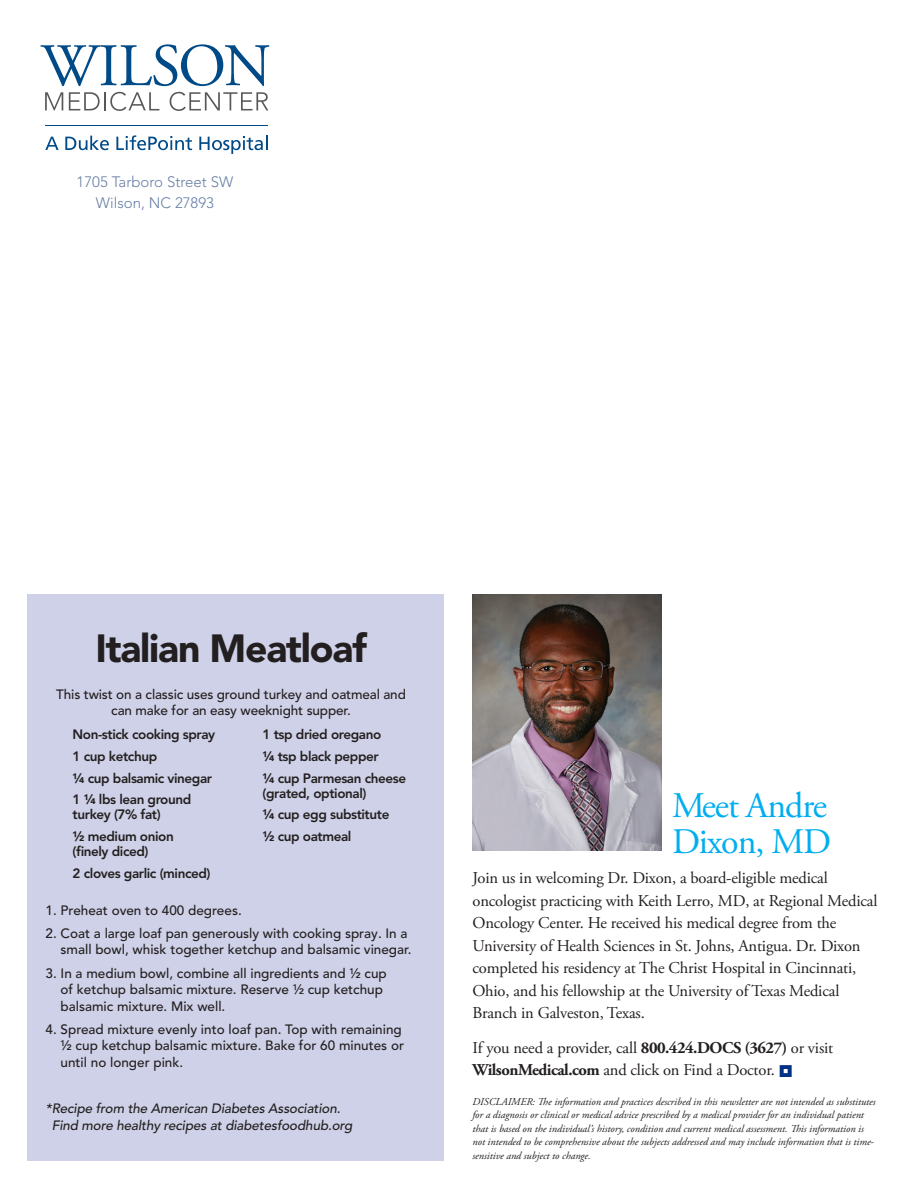
<style>
.page{position:relative;width:918px;height:1188px;background:#fff}
.page>*{position:absolute;margin:0;border:0;box-sizing:border-box;transform-origin:0 0}
.Receipe_Name{font:900 39px "Avenir LT Pro";letter-spacing:-.03em;color:#231f20}
.Body_Copy{font:36px/36px "Adobe Garamond Pro";letter-spacing:-.03em;color:#00aeef}
.Body_Copy-2{font:16.5px/22.5px "Adobe Garamond Pro";letter-spacing:-.01em;color:#231f20}
.Body_Copy-3{font:300 15px/21px "Avenir LT Pro";color:#677ea6;text-align:center}
.Body_Copy-4{font:500 13.5px/16.5px "Avenir LT Pro";color:#231f20}
.Body_Copy-5{font:800 13.5px/15px "Avenir LT Pro";letter-spacing:-.03em;color:#231f20}
.Body_Copy-6{font:italic 500 13.5px/16.5px "Avenir LT Pro";letter-spacing:-.01em;color:#231f20}
.Body_Copy-7{font:italic 10.5px/13.5px "Adobe Garamond Pro";color:#231f20}
.s1{font-weight:700}
</style>
<div class="page">
<div style="left:27px;top:594px;width:417px;height:567px;background:#ced1e7"></div>
<svg style="left:40px;top:44px;width:229px;height:42px"></svg>
<svg style="left:45px;top:92px;width:18px;height:18px"></svg>
<svg style="left:69px;top:92px;width:90px;height:19px"></svg>
<svg style="left:170px;top:92px;width:98px;height:19px"></svg>
<hr style="left:45px;top:125px;width:223px;height:1px;background:#004a87">
<svg style="left:45px;top:137px;width:14px;height:13px"></svg>
<svg style="left:65px;top:136px;width:44px;height:14px"></svg>
<svg style="left:116px;top:135px;width:76px;height:15px"></svg>
<svg style="left:199px;top:136px;width:69px;height:18px"></svg>
<img style="left:472px;top:594px;width:190px;height:256px">
<p class="Body_Copy-3" style="left:77px;top:171px;width:158px">1705 Tarboro Street SW<br>Wilson, NC 27893</p>
<p class="Receipe_Name" style="left:95px;top:625px;width:273px">Italian Meatloaf</p>
<p class="Body_Copy-4" style="left:56px;top:686px;width:351px;text-align:center">This twist on a classic uses ground turkey and oatmeal and can make for an easy weeknight supper.</p>
<p class="Body_Copy-5" style="left:73px;top:727px;width:144px">Non-stick cooking spray</p>
<p class="Body_Copy-5" style="left:73px;top:749px;width:86px">1 cup ketchup</p>
<p class="Body_Copy-5" style="left:73px;top:771px;width:141px">¼ cup balsamic vinegar</p>
<p class="Body_Copy-5" style="left:73px;top:792px;width:120px">1 ¼ lbs lean ground turkey (7% fat)</p>
<p class="Body_Copy-5" style="left:73px;top:829px;width:103px">½ medium onion (finely diced)</p>
<p class="Body_Copy-5" style="left:73px;top:866px;width:139px">2 cloves garlic (minced)</p>
<p class="Body_Copy-5" style="left:263px;top:727px;width:120px">1 tsp dried oregano</p>
<p class="Body_Copy-5" style="left:263px;top:749px;width:118px">¼ tsp black pepper</p>
<p class="Body_Copy-5" style="left:263px;top:771px;width:145px">¼ cup Parmesan cheese (grated, optional)</p>
<p class="Body_Copy-5" style="left:263px;top:807px;width:128px">¼ cup egg substitute</p>
<p class="Body_Copy-5" style="left:263px;top:829px;width:90px">½ cup oatmeal</p>
<p class="Body_Copy" style="left:672px;top:788px;width:160px">Meet Andre<br>Dixon, MD</p>
<p class="Body_Copy-2" style="left:472px;top:867px;width:406px">Join us in welcoming Dr. Dixon, a board-eligible medical oncologist practicing with Keith Lerro, MD, at Regional Medical Oncology Center. He received his medical degree from the University of Health Sciences in St. Johns, Antigua. Dr. Dixon completed his residency at The Christ Hospital in Cincinnati, Ohio, and his fellowship at the University of Texas Medical Branch in Galveston, Texas.</p>
<p class="Body_Copy-2" style="left:472px;top:1037px;width:362px">If you need a provider, call <span class="s1">800.424.DOCS (3627)</span> or visit<br><span class="s1">WilsonMedical.com</span> and click on Find a Doctor.</p>
<p class="Body_Copy-4" style="left:46px;top:902px;width:198px">1. Preheat oven to 400 degrees.</p>
<p class="Body_Copy-4" style="left:61px;top:925px;width:353px;text-indent:-15px">2. Coat a large loaf pan generously with cooking spray. In a small bowl, whisk together ketchup and balsamic vinegar.</p>
<p class="Body_Copy-4" style="left:61px;top:965px;width:328px;text-indent:-15px">3. In a medium bowl, combine all ingredients and ½ cup of ketchup balsamic mixture. Reserve ½ cup ketchup balsamic mixture. Mix well.</p>
<p class="Body_Copy-4" style="left:61px;top:1021px;width:345px;text-indent:-15px">4. Spread mixture evenly into loaf pan. Top with remaining ½ cup ketchup balsamic mixture. Bake for 60 minutes or until no longer pink.</p>
<p class="Body_Copy-6" style="left:52px;top:1101px;width:302px;text-indent:-6px">*Recipe from the American Diabetes Association.<br>Find more healthy recipes at diabetesfoodhub.org</p>
<p class="Body_Copy-7" style="left:472px;top:1095px;width:405px">DISCLAIMER: The information and practices described in this newsletter are not intended as substitutes for a diagnosis or clinical or medical advice prescribed by a medical provider for an individual patient that is based on the individual’s history, condition and current medical assessment. This information is not intended to be comprehensive about the subjects addressed and may include information that is time&shy;sensitive and subject to change.</p>
</div>
